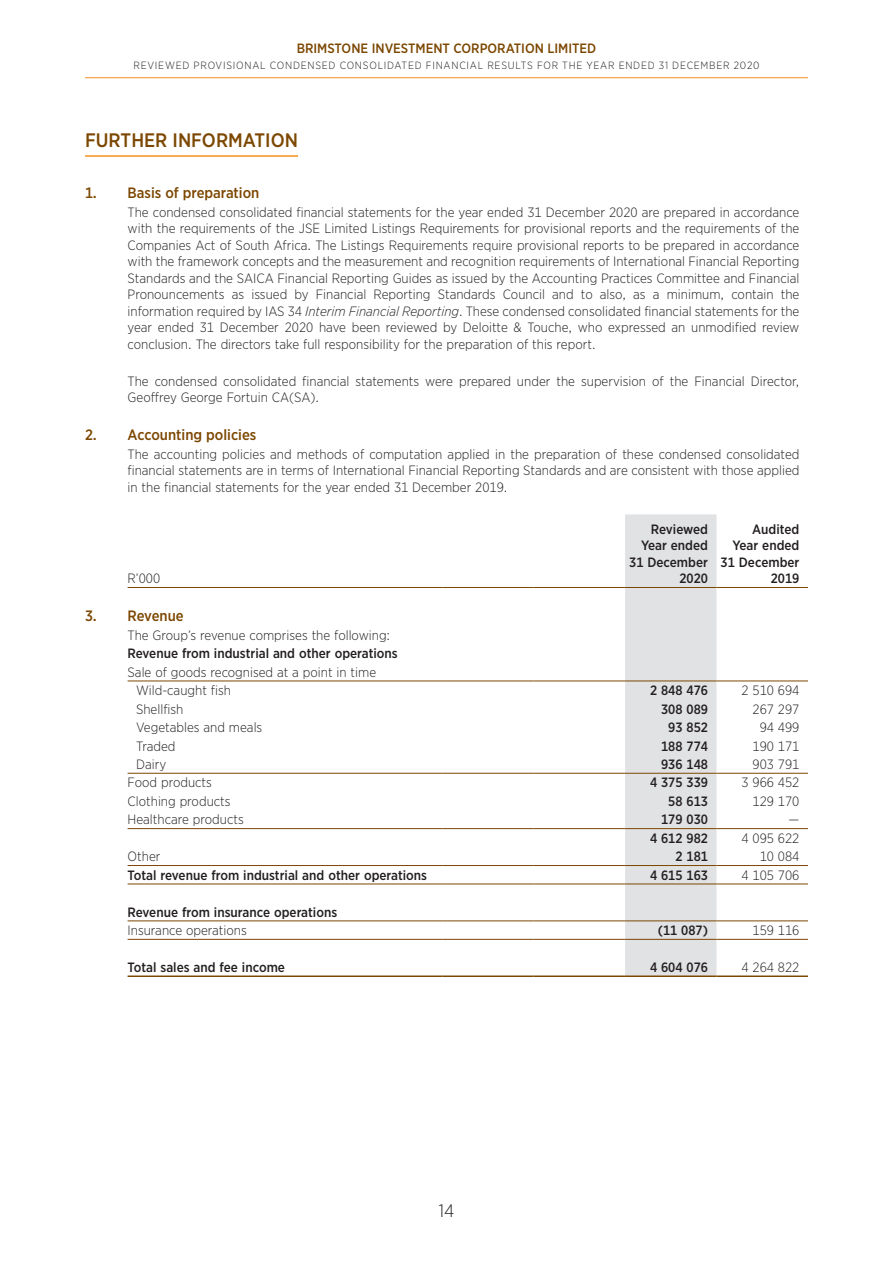
<style>
.page{position:relative;width:893px;height:1263px;background:#fff}
.page>*{position:absolute;margin:0;border:0;box-sizing:border-box;transform-origin:0 0}
._1__Headlines{font:500 19.5px "Gotham Narrow";color:#7c4700}
.t1{font:300 18px "Gotham Narrow";color:#231f20}
._3__Commentry_Sub_su{font:500 15px "Gotham Narrow";color:#7c4700}
.Fin_body{font:300 13.5px/16.5px "Gotham Narrow";color:#231f20;text-align:justify}
.Fin_body-2{font:500 13.5px "Gotham Narrow";color:#231f20}
.Fin_body_bold{font:500 13.5px "Gotham Narrow";color:#231f20}
.t2{font:500 13.5px "Gotham Narrow";color:#7c4700}
.t3{font:300 10.5px "Gotham Narrow";letter-spacing:.075em;color:#231f20}
.s1{font-style:italic}
</style>
<div class="page">
<hr style="left:85px;top:77px;width:723px;height:1px;background:#f4901d">
<hr style="left:85px;top:155px;width:213px;height:2px;background:#f4901d">
<div style="left:625px;top:514px;width:91px;height:461px;background:#e1e2e4"></div>
<hr style="left:128px;top:587px;width:314px;height:1px;background:#7c4700">
<hr style="left:442px;top:587px;width:92px;height:1px;background:#7c4700">
<hr style="left:534px;top:587px;width:91px;height:1px;background:#7c4700">
<hr style="left:625px;top:587px;width:91px;height:1px;background:#7c4700">
<hr style="left:716px;top:587px;width:92px;height:1px;background:#7c4700">
<hr style="left:128px;top:865px;width:314px;height:1px;background:#7c4700">
<hr style="left:442px;top:865px;width:92px;height:1px;background:#7c4700">
<hr style="left:534px;top:865px;width:91px;height:1px;background:#7c4700">
<hr style="left:625px;top:865px;width:91px;height:1px;background:#7c4700">
<hr style="left:716px;top:865px;width:92px;height:1px;background:#7c4700">
<hr style="left:128px;top:920px;width:314px;height:1px;background:#7c4700">
<hr style="left:442px;top:920px;width:92px;height:1px;background:#7c4700">
<hr style="left:534px;top:920px;width:91px;height:1px;background:#7c4700">
<hr style="left:625px;top:920px;width:91px;height:1px;background:#7c4700">
<hr style="left:716px;top:920px;width:92px;height:1px;background:#7c4700">
<hr style="left:128px;top:681px;width:314px;height:1px;background:#7c4700">
<hr style="left:442px;top:681px;width:92px;height:1px;background:#7c4700">
<hr style="left:534px;top:681px;width:91px;height:1px;background:#7c4700">
<hr style="left:625px;top:681px;width:91px;height:1px;background:#7c4700">
<hr style="left:716px;top:681px;width:92px;height:1px;background:#7c4700">
<hr style="left:128px;top:773px;width:314px;height:1px;background:#7c4700">
<hr style="left:442px;top:773px;width:92px;height:1px;background:#7c4700">
<hr style="left:534px;top:773px;width:91px;height:1px;background:#7c4700">
<hr style="left:625px;top:773px;width:91px;height:1px;background:#7c4700">
<hr style="left:716px;top:773px;width:92px;height:1px;background:#7c4700">
<hr style="left:128px;top:828px;width:314px;height:1px;background:#7c4700">
<hr style="left:442px;top:828px;width:92px;height:1px;background:#7c4700">
<hr style="left:534px;top:828px;width:91px;height:1px;background:#7c4700">
<hr style="left:625px;top:828px;width:91px;height:1px;background:#7c4700">
<hr style="left:716px;top:828px;width:92px;height:1px;background:#7c4700">
<hr style="left:128px;top:883px;width:314px;height:1px;background:#7c4700">
<hr style="left:442px;top:883px;width:92px;height:1px;background:#7c4700">
<hr style="left:534px;top:883px;width:91px;height:1px;background:#7c4700">
<hr style="left:625px;top:883px;width:91px;height:1px;background:#7c4700">
<hr style="left:716px;top:883px;width:92px;height:1px;background:#7c4700">
<hr style="left:128px;top:939px;width:314px;height:1px;background:#7c4700">
<hr style="left:442px;top:939px;width:92px;height:1px;background:#7c4700">
<hr style="left:534px;top:939px;width:91px;height:1px;background:#7c4700">
<hr style="left:625px;top:939px;width:91px;height:1px;background:#7c4700">
<hr style="left:716px;top:939px;width:92px;height:1px;background:#7c4700">
<hr style="left:128px;top:975px;width:314px;height:2px;background:#7c4700">
<hr style="left:442px;top:975px;width:92px;height:2px;background:#7c4700">
<hr style="left:534px;top:975px;width:91px;height:2px;background:#7c4700">
<hr style="left:625px;top:975px;width:91px;height:2px;background:#7c4700">
<hr style="left:716px;top:975px;width:92px;height:2px;background:#7c4700">
<p class="t2" style="left:297px;top:40px;width:301px">BRIMSTONE INVESTMENT CORPORATION LIMITED</p>
<p class="t3" style="left:133px;top:59px;width:628px">REVIEWED PROVISIONAL CONDENSED CONSOLIDATED FINANCIAL RESULTS FOR THE YEAR ENDED 31 DECEMBER 2020</p>
<p class="_1__Headlines" style="left:85px;top:128px;width:214px">FURTHER INFORMATION</p>
<p class="_3__Commentry_Sub_su" style="left:85px;top:183px;width:13px">1.</p>
<p class="_3__Commentry_Sub_su" style="left:128px;top:183px;width:133px">Basis of preparation</p>
<p class="Fin_body" style="left:128px;top:203px;width:673px">The condensed consolidated financial statements for the year ended 31 December 2020 are prepared in accordance with the requirements of the JSE Limited Listings Requirements for provisional reports and the requirements of the Companies Act of South Africa. The Listings Requirements require provisional reports to be prepared in accordance with the framework concepts and the measurement and recognition requirements of International Financial Reporting Standards and the SAICA Financial Reporting Guides as issued by the Accounting Practices Committee and Financial Pronouncements as issued by Financial Reporting Standards Council and to also, as a minimum, contain the information required by IAS 34 <span class="s1">Interim Financial Reporting</span>. These condensed consolidated financial statements for the year ended 31 December 2020 have been reviewed by Deloitte &amp; Touche, who expressed an unmodified review conclusion. The directors take full responsibility for the preparation of this report.</p>
<p class="Fin_body" style="left:128px;top:372px;width:673px">The condensed consolidated financial statements were prepared under the supervision of the Financial Director,<br>Geoffrey George Fortuin CA(SA).</p>
<p class="_3__Commentry_Sub_su" style="left:85px;top:425px;width:13px">2.</p>
<p class="_3__Commentry_Sub_su" style="left:128px;top:425px;width:130px">Accounting policies</p>
<p class="Fin_body" style="left:128px;top:445px;width:673px">The accounting policies and methods of computation applied in the preparation of these condensed consolidated financial statements are in terms of International Financial Reporting Standards and are consistent with those applied in the financial statements for the year ended 31 December 2019.</p>
<p class="Fin_body" style="left:128px;top:570px;width:34px">R’000</p>
<p class="Fin_body-2" style="left:651px;top:520px;width:59px">Reviewed</p>
<p class="Fin_body-2" style="left:641px;top:537px;width:68px">Year ended</p>
<p class="Fin_body-2" style="left:629px;top:553px;width:80px">31 December</p>
<p class="Fin_body-2" style="left:679px;top:570px;width:30px">2020</p>
<p class="Fin_body-2" style="left:752px;top:520px;width:49px">Audited</p>
<p class="Fin_body-2" style="left:732px;top:537px;width:68px">Year ended</p>
<p class="Fin_body-2" style="left:721px;top:553px;width:80px">31 December</p>
<p class="Fin_body-2" style="left:771px;top:570px;width:30px">2019</p>
<p class="_3__Commentry_Sub_su" style="left:85px;top:606px;width:13px">3.</p>
<p class="_3__Commentry_Sub_su" style="left:128px;top:606px;width:58px">Revenue</p>
<p class="Fin_body" style="left:128px;top:626px;width:264px">The Group’s revenue comprises the following:</p>
<p class="Fin_body_bold" style="left:128px;top:645px;width:272px">Revenue from industrial and other operations</p>
<p class="Fin_body" style="left:128px;top:663px;width:250px">Sale of goods recognised at a point in time</p>
<p class="Fin_body" style="left:136px;top:682px;width:96px">Wild-caught fish</p>
<p class="Fin_body-2" style="left:650px;top:682px;width:59px">2 848 476</p>
<p class="Fin_body" style="left:741px;top:682px;width:59px">2 510 694</p>
<p class="Fin_body" style="left:136px;top:700px;width:49px">Shellfish</p>
<p class="Fin_body-2" style="left:661px;top:700px;width:48px">308 089</p>
<p class="Fin_body" style="left:753px;top:700px;width:48px">267 297</p>
<p class="Fin_body" style="left:136px;top:719px;width:128px">Vegetables and meals</p>
<p class="Fin_body-2" style="left:668px;top:719px;width:41px">93 852</p>
<p class="Fin_body" style="left:760px;top:719px;width:41px">94 499</p>
<p class="Fin_body" style="left:136px;top:737px;width:41px">Traded</p>
<p class="Fin_body-2" style="left:661px;top:737px;width:48px">188 774</p>
<p class="Fin_body" style="left:753px;top:737px;width:48px">190 171</p>
<p class="Fin_body" style="left:136px;top:756px;width:32px">Dairy</p>
<p class="Fin_body-2" style="left:661px;top:756px;width:48px">936 148</p>
<p class="Fin_body" style="left:753px;top:756px;width:48px">903 791</p>
<p class="Fin_body" style="left:128px;top:774px;width:86px">Food products</p>
<p class="Fin_body-2" style="left:650px;top:774px;width:59px">4 375 339</p>
<p class="Fin_body" style="left:741px;top:774px;width:59px">3 966 452</p>
<p class="Fin_body" style="left:128px;top:792px;width:105px">Clothing products</p>
<p class="Fin_body-2" style="left:668px;top:793px;width:41px">58 613</p>
<p class="Fin_body" style="left:753px;top:792px;width:48px">129 170</p>
<p class="Fin_body" style="left:128px;top:811px;width:118px">Healthcare products</p>
<p class="Fin_body-2" style="left:661px;top:811px;width:48px">179 030</p>
<p class="Fin_body" style="left:789px;top:811px;width:12px">—</p>
<p class="Fin_body-2" style="left:650px;top:829px;width:59px">4 612 982</p>
<p class="Fin_body" style="left:741px;top:829px;width:59px">4 095 622</p>
<p class="Fin_body" style="left:128px;top:848px;width:34px">Other</p>
<p class="Fin_body-2" style="left:675px;top:848px;width:34px">2 181</p>
<p class="Fin_body" style="left:760px;top:848px;width:41px">10 084</p>
<p class="Fin_body-2" style="left:128px;top:866px;width:301px">Total revenue from industrial and other operations</p>
<p class="Fin_body-2" style="left:650px;top:866px;width:59px">4 615 163</p>
<p class="Fin_body" style="left:741px;top:866px;width:59px">4 105 706</p>
<p class="Fin_body-2" style="left:128px;top:903px;width:211px">Revenue from insurance operations</p>
<p class="Fin_body" style="left:128px;top:922px;width:121px">Insurance operations</p>
<p class="Fin_body-2" style="left:658px;top:922px;width:52px">(11 087)</p>
<p class="Fin_body" style="left:753px;top:922px;width:48px">159 116</p>
<p class="Fin_body-2" style="left:128px;top:959px;width:159px">Total sales and fee income</p>
<p class="Fin_body-2" style="left:650px;top:959px;width:59px">4 604 076</p>
<p class="Fin_body" style="left:741px;top:959px;width:59px">4 264 822</p>
<h2 class="t1" style="left:439px;top:1200px;width:17px">14</h2>
</div>
